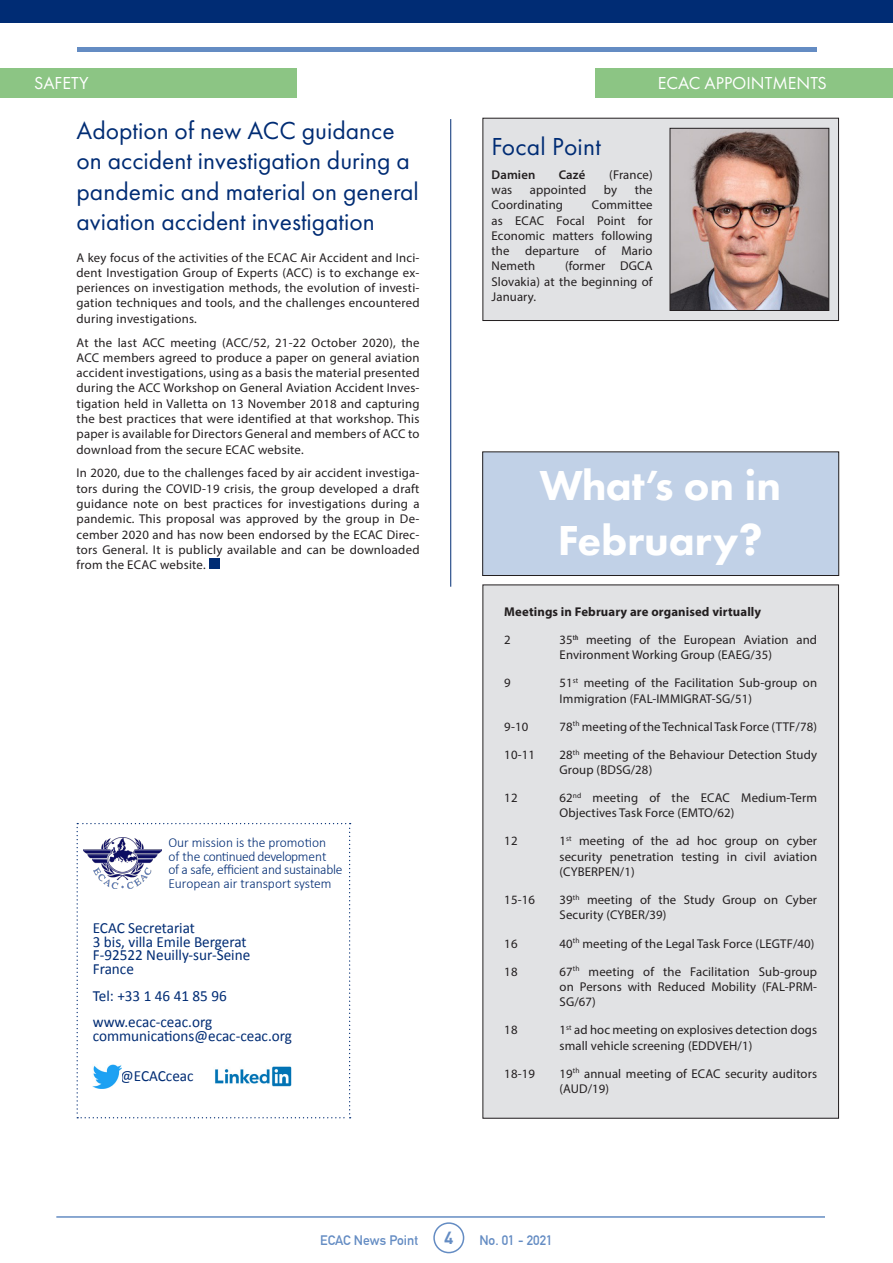
<style>
.page{position:relative;width:893px;height:1263px;background:#fff}
.page>*{position:absolute;margin:0;border:0;box-sizing:border-box;transform-origin:0 0}
.t1{font:800 43.5px/55.8px "Futura PT";color:#fff;text-align:center}
.t2{font:25.5px/30.6px "Futura PT";color:#002c74}
.t3{font:18px "Futura PT";color:#fff}
.t4{font:700 17.25px "DI Nbek";color:#648cc3}
.t5{font:15.45px "Calibri";color:#002c74}
.t6{font:300 13.8px "Calibri";letter-spacing:-.01em;color:#002c74}
.t7{font:300 13.8px "Calibri";letter-spacing:-.03em;color:#002c74}
.t8{font:700 13.5px "DIN Alternate";color:#648cc3}
.t9{font:12.75px/15.3px "Myriad Pro";letter-spacing:.01em;color:#231f20}
.t10{font:700 12.75px "Myriad Pro";letter-spacing:.01em;color:#231f20}
.t11{font:600 12.75px "Myriad Pro";letter-spacing:.01em;color:#231f20}
.s1{font-size:46.5px}
</style>
<div class="page">
<div style="left:433px;top:1222px;width:31px;height:31px;border:2px solid #648cc3;border-radius:50%"></div>
<hr style="left:56px;top:1216px;width:769px;height:2px;background:#648cc3">
<hr style="left:77px;top:47px;width:739px;height:4px;background:#648cc3">
<div style="left:0;top:0;width:893px;height:23px;background:#002c74"></div>
<div style="left:483px;top:452px;width:356px;height:123px;background:#c1d1e7"></div>
<div style="left:482px;top:452px;width:357px;height:124px;border:1px solid #231f20"></div>
<div style="left:483px;top:585px;width:355px;height:533px;background:#e1e2e4"></div>
<svg style="left:77px;top:823px;width:274px;height:295px"></svg>
<img style="left:83px;top:837px;width:79px;height:51px">
<img style="left:93px;top:1064px;width:28px;height:24px">
<img style="left:213px;top:1061px;width:80px;height:25px">
<div style="left:209px;top:558px;width:10px;height:11px;background:#002c74"></div>
<div style="left:0;top:68px;width:297px;height:30px;background:#8cc584"></div>
<hr style="left:450px;top:119px;width:1px;height:468px;background:#002c74">
<div style="left:483px;top:118px;width:355px;height:202px;background:#e1e2e4"></div>
<div style="left:483px;top:118px;width:356px;height:203px;border:1px solid #231f20"></div>
<img style="left:672px;top:130px;width:155px;height:179px">
<div style="left:670px;top:128px;width:159px;height:183px;border:1px solid #231f20"></div>
<div style="left:595px;top:68px;width:298px;height:30px;background:#8cc584"></div>
<p class="t3" style="left:34px;top:73px;width:56px">SAFETY</p>
<p class="t2" style="left:77px;top:115px;width:344px">Adoption of new ACC guidance on accident investigation during a pandemic and material on general aviation accident investigation</p>
<p class="t9" style="left:77px;top:249px;width:345px;text-align:justify">A key focus of the activities of the ECAC Air Accident and Inci&shy;dent Investigation Group of Experts (ACC) is to exchange ex&shy;periences on investigation methods, the evolution of investi&shy;gation techniques and tools, and the challenges encountered during investigations.</p>
<p class="t9" style="left:77px;top:334px;width:345px;text-align:justify">At the last ACC meeting (ACC/52, 21-22 October 2020), the ACC members agreed to produce a paper on general aviation accident investigations, using as a basis the material presented during the ACC Workshop on General Aviation Accident Inves&shy;tigation held in Valletta on 13 November 2018 and capturing the best practices that were identified at that workshop. This paper is available for Directors General and members of ACC to download from the secure ECAC website.</p>
<p class="t9" style="left:77px;top:465px;width:344px;text-align:justify">In 2020, due to the challenges faced by air accident investiga&shy;tors during the COVID-19 crisis, the group developed a draft guidance note on best practices for investigations during a pandemic. This proposal was approved by the group in De&shy;cember 2020 and has now been endorsed by the ECAC Direc&shy;tors General. It is publicly available and can be downloaded from the ECAC website.</p>
<p class="t6" style="left:168px;top:834px;width:159px">Our mission is the promotion</p>
<p class="t7" style="left:168px;top:848px;width:160px">of the continued development</p>
<p class="t6" style="left:168px;top:861px;width:176px">of a safe, efficient and sustainable</p>
<p class="t6" style="left:168px;top:875px;width:165px">European air transport system</p>
<p class="t5" style="left:93px;top:917px;width:104px">ECAC Secretariat</p>
<p class="t5" style="left:93px;top:931px;width:155px">3 bis, villa Emile Bergerat</p>
<p class="t5" style="left:93px;top:944px;width:159px">F-92522 Neuilly-sur-Seine</p>
<p class="t5" style="left:93px;top:958px;width:43px">France</p>
<p class="t5" style="left:93px;top:985px;width:136px">Tel: +33 1 46 41 85 96</p>
<p class="t5" style="left:93px;top:1011px;width:121px">www.ecac-ceac.org</p>
<p class="t5" style="left:93px;top:1025px;width:201px">communications@ecac-ceac.org</p>
<p class="t5" style="left:120px;top:1065px;width:75px">@ECACceac</p>
<p class="t3" style="left:658px;top:72px;width:171px">ECAC APPOINTMENTS</p>
<p class="t2" style="left:492px;top:131px;width:111px">Focal Point</p>
<p class="t11" style="left:492px;top:166px;width:45px">Damien</p>
<p class="t11" style="left:559px;top:166px;width:28px">Cazé</p>
<p class="t9" style="left:609px;top:167px;width:45px">(France)</p>
<p class="t9" style="left:492px;top:182px;width:22px">was</p>
<p class="t9" style="left:530px;top:182px;width:58px">appointed</p>
<p class="t9" style="left:604px;top:182px;width:15px">by</p>
<p class="t9" style="left:635px;top:182px;width:19px">the</p>
<p class="t9" style="left:492px;top:197px;width:73px">Coordinating</p>
<p class="t9" style="left:492px;top:197px;width:163px;text-align:justify;text-indent:100px">Committee as ECAC Focal Point for Economic matters following the departure of Mario Nemeth</p>
<p class="t9" style="left:492px;top:258px;width:163px;text-align:justify;text-indent:73px">(former DGCA Slovakia) at the beginning of January.</p>
<p class="t1" style="left:540px;top:456px;width:243px">What’s on in<br>February<span class="s1">?</span></p>
<p class="t10" style="left:504px;top:603px;width:258px">Meetings in February are organised virtually</p>
<p class="t9" style="left:504px;top:632px;width:8px">2</p>
<p class="t9" style="left:560px;top:632px;width:259px">35<sup>th</sup> meeting of the European Aviation and<br>Environment Working Group (EAEG/35)</p>
<p class="t9" style="left:504px;top:675px;width:8px">9</p>
<p class="t9" style="left:560px;top:675px;width:259px">51<sup>st</sup> meeting of the Facilitation Sub-group on<br>Immigration (FAL-IMMIGRAT-SG/51)</p>
<p class="t9" style="left:504px;top:718px;width:25px">9-10</p>
<p class="t9" style="left:560px;top:718px;width:259px">78<sup>th</sup> meeting of the Technical Task Force (TTF/78)</p>
<p class="t9" style="left:504px;top:747px;width:32px">10-11</p>
<p class="t9" style="left:560px;top:747px;width:259px">28<sup>th</sup> meeting of the Behaviour Detection Study<br>Group (BDSG/28)</p>
<p class="t9" style="left:504px;top:790px;width:15px">12</p>
<p class="t9" style="left:560px;top:790px;width:259px">62<sup>nd</sup> meeting of the ECAC Medium-Term<br>Objectives Task Force (EMTO/62)</p>
<p class="t9" style="left:504px;top:833px;width:15px">12</p>
<p class="t9" style="left:560px;top:833px;width:259px;text-align:justify">1<sup>st</sup> meeting of the ad hoc group on cyber security penetration testing in civil aviation (CYBERPEN/1)</p>
<p class="t9" style="left:504px;top:892px;width:32px">15-16</p>
<p class="t9" style="left:560px;top:892px;width:259px">39<sup>th</sup> meeting of the Study Group on Cyber<br>Security (CYBER/39)</p>
<p class="t9" style="left:504px;top:935px;width:15px">16</p>
<p class="t9" style="left:560px;top:935px;width:256px">40<sup>th</sup> meeting of the Legal Task Force (LEGTF/40)</p>
<p class="t9" style="left:504px;top:963px;width:15px">18</p>
<p class="t9" style="left:560px;top:963px;width:259px;text-align:justify">67<sup>th</sup> meeting of the Facilitation Sub-group on Persons with Reduced Mobility (FAL-PRM-SG/67)</p>
<p class="t9" style="left:504px;top:1022px;width:15px">18</p>
<p class="t9" style="left:560px;top:1022px;width:259px">1<sup>st</sup> ad hoc meeting on explosives detection dogs small vehicle screening (EDDVEH/1)</p>
<p class="t9" style="left:504px;top:1065px;width:32px">18-19</p>
<p class="t9" style="left:560px;top:1065px;width:259px">19<sup>th</sup> annual meeting of ECAC security auditors (AUD/19)</p>
<p class="t8" style="left:320px;top:1230px;width:99px">ECAC News Point</p>
<p class="t4" style="left:444px;top:1226px;width:11px">4</p>
<p class="t8" style="left:479px;top:1230px;width:75px">No. 01 - 2021</p>
</div>
